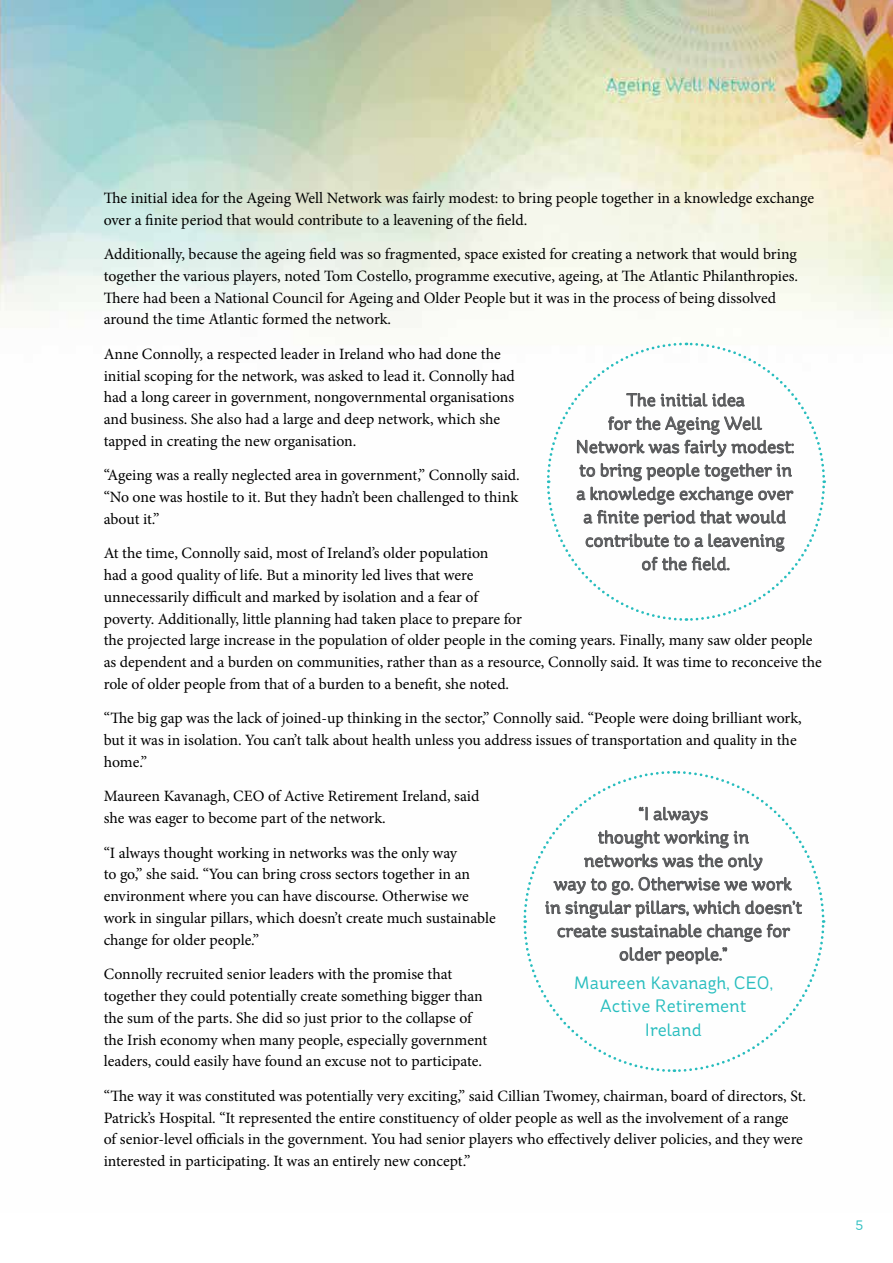
<style>
.page{position:relative;width:893px;height:1263px;background:#fff}
.page>*{position:absolute;margin:0;border:0;box-sizing:border-box;transform-origin:0 0}
.t1{font:18px/23.4px "St Ryde";color:#58595b;text-align:center}
.t2{font:18px/23.4px "St Ryde";color:#27bdbe;text-align:center}
.t3{font:15.75px/21.8px "Minion Pro";letter-spacing:-.005em;color:#000}
.t4{font:13.5px "St Ryde";color:#27bdbe}
</style>
<div class="page">
<img style="left:0;top:0;width:893px;height:328px">
<svg style="left:547px;top:342px;width:279px;height:279px"></svg>
<svg style="left:523px;top:771px;width:303px;height:301px"></svg>
<p class="t3" style="left:104px;top:187px;width:712px">The initial idea for the Ageing Well Network was fairly modest: to bring people together in a knowledge exchange over a finite period that would contribute to a leavening of the field.</p>
<p class="t3" style="left:104px;top:243px;width:696px">Additionally, because the ageing field was so fragmented, space existed for creating a network that would bring together the various players, noted Tom Costello, programme executive, ageing, at The Atlantic Philanthropies.<br>There had been a National Council for Ageing and Older People but it was in the process of being dissolved around the time Atlantic formed the network.</p>
<p class="t3" style="left:104px;top:343px;width:413px">Anne Connolly, a respected leader in Ireland who had done the initial scoping for the network, was asked to lead it. Connolly had had a long career in government, nongovernmental organisations and business. She also had a large and deep network, which she tapped in creating the new organisation.</p>
<p class="t3" style="left:104px;top:464px;width:418px;text-align:justify">“Ageing was a really neglected area in government,” Connolly said. “No one was hostile to it. But they hadn’t been challenged to think about it.”</p>
<p class="t3" style="left:104px;top:543px;width:720px">At the time, Connolly said, most of Ireland’s older population<br>had a good quality of life. But a minority led lives that were<br>unnecessarily difficult and marked by isolation and a fear of<br>poverty. Additionally, little planning had taken place to prepare for<br>the projected large increase in the population of older people in the coming years. Finally, many saw older people as dependent and a burden on communities, rather than as a resource, Connolly said. It was time to reconceive the role of older people from that of a burden to a benefit, she noted.</p>
<p class="t3" style="left:104px;top:708px;width:699px">“The big gap was the lack of joined-up thinking in the sector,” Connolly said. “People were doing brilliant work, but it was in isolation. You can’t talk about health unless you address issues of transportation and quality in the home.”</p>
<p class="t3" style="left:104px;top:786px;width:377px">Maureen Kavanagh, CEO of Active Retirement Ireland, said she was eager to become part of the network.</p>
<p class="t3" style="left:104px;top:842px;width:393px">“I always thought working in networks was the only way<br>to go,” she said. “You can bring cross sectors together in an environment where you can have discourse. Otherwise we work in singular pillars, which doesn’t create much sustainable change for older people.”</p>
<p class="t3" style="left:104px;top:963px;width:385px">Connolly recruited senior leaders with the promise that together they could potentially create something bigger than the sum of the parts. She did so just prior to the collapse of the Irish economy when many people, especially government leaders, could easily have found an excuse not to participate.</p>
<p class="t3" style="left:104px;top:1085px;width:704px">“The way it was constituted was potentially very exciting,” said Cillian Twomey, chairman, board of directors, St.<br>Patrick’s Hospital. “It represented the entire constituency of older people as well as the involvement of a range<br>of senior-level officials in the government. You had senior players who effectively deliver policies, and they were interested in participating. It was an entirely new concept.”</p>
<p class="t1" style="left:576px;top:388px;width:220px">The initial idea<br>for the Ageing Well<br>Network was fairly modest: to bring people together in a knowledge exchange over a finite period that would contribute to a leavening of the field.</p>
<p class="t1" style="left:545px;top:802px;width:259px">“I always<br>thought working in<br>networks was the only<br>way to go. Otherwise we work in singular pillars, which doesn’t create sustainable change for older people.”</p>
<p class="t2" style="left:574px;top:971px;width:200px">Maureen Kavanagh, CEO,<br>Active Retirement<br>Ireland</p>
<p class="t4" style="left:856px;top:1216px;width:9px">5</p>
</div>
